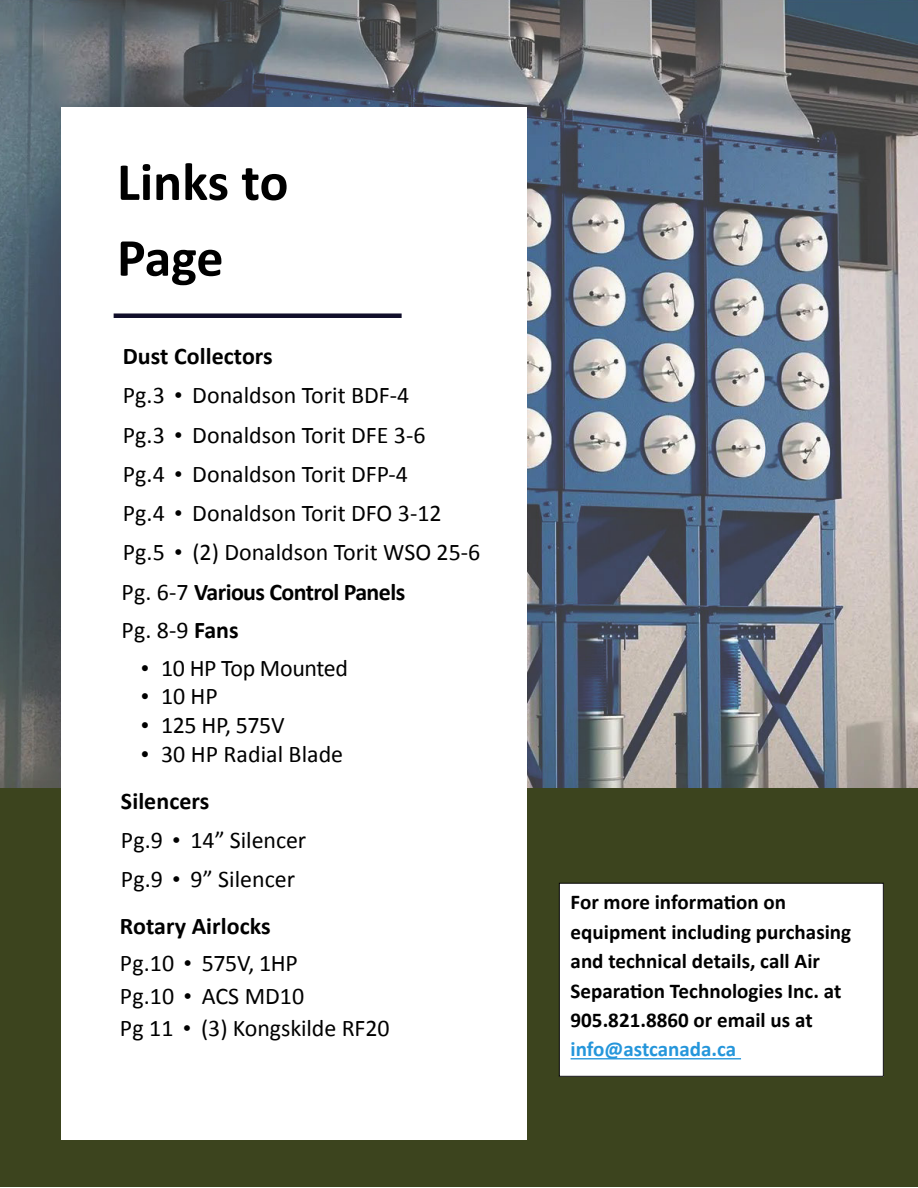
<style>
.page{position:relative;width:918px;height:1188px;background:#fff}
.page>*{position:absolute;margin:0;border:0;box-sizing:border-box;transform-origin:0 0}
.t1{font:700 54px/75.8px "Calibri";letter-spacing:-.005em;color:#000}
.t2{font:24px/39.3px "Calibri";color:#000}
.t3{font:700 24px/37.3px "Calibri";letter-spacing:.005em;color:#000}
.t4{font:700 24px "Calibri";letter-spacing:-.025em;color:#000}
.t5{font:700 21px/29.4px "Calibri";color:#000}
.t6{font:700 21px "Calibri";letter-spacing:-.005em;color:#2596db}
.s1{font-weight:700}
.s2{font-family:"Nimbus Rom D"}
.s3{font-weight:400}
.s4{font-family:"Times New Roman"}
.s5{font-family:"Nimbus Rom D";font-weight:400}
</style>
<div class="page">
<img style="left:0;top:0;width:918px;height:789px">
<div style="left:0;top:789px;width:918px;height:398px;background:#3c441e"></div>
<div style="left:62px;top:107px;width:465px;height:1033px;background:#fff"></div>
<div style="left:114px;top:313px;width:288px;height:5px;background:#100e2a"></div>
<div style="left:559px;top:883px;width:324px;height:193px;background:#fff"></div>
<div style="left:559px;top:883px;width:325px;height:194px;border:1px solid #000"></div>
<hr style="left:571px;top:1058px;width:170px;height:1px;background:#2596db">
<h1 class="t1" style="left:117px;top:142px;width:173px">Links to<br>Page</h1>
<p class="t2" style="left:123px;top:335px;width:320px"><span class="s1">Dust Collectors<br></span>Pg.3 <span class="s2">•</span> Donaldson Torit BDF-4<br>Pg.3 <span class="s2">•</span> Donaldson Torit DFE 3-6<br>Pg.4 <span class="s2">•</span> Donaldson Torit DFP-4<br>Pg.4 <span class="s2">•</span> Donaldson Torit DFO 3-12</p>
<p class="t2" style="left:123px;top:532px;width:359px">Pg.5 <span class="s2">•</span> (2) Donaldson Torit WSO 25-6</p>
<p class="t4" style="left:122px;top:575px;width:285px"><span class="s3">Pg. 6-7</span> Various Control Panels</p>
<p class="t2" style="left:122px;top:609px;width:119px">Pg. 8-9 <span class="s1">Fans</span></p>
<p class="t2" style="left:141px;top:647px;width:209px"><span class="s4">•</span> 10 HP Top Mounted</p>
<p class="t2" style="left:141px;top:676px;width:79px"><span class="s4">•</span> 10 HP</p>
<p class="t2" style="left:141px;top:705px;width:145px"><span class="s4">•</span> 125 HP, 575V</p>
<p class="t2" style="left:141px;top:734px;width:204px"><span class="s4">•</span> 30 HP Radial Blade</p>
<p class="t2" style="left:121px;top:781px;width:187px"><span class="s1">Silencers<br></span>Pg.9 <span class="s2">•</span> 14” Silencer<br>Pg.9 <span class="s2">•</span> 9” Silencer</p>
<p class="t3" style="left:120px;top:907px;width:179px">Rotary Airlocks<br><span class="s3">Pg.10</span> <span class="s5">•</span> <span class="s3">575V, 1HP</span></p>
<p class="t2" style="left:120px;top:979px;width:271px;line-height:32.2px">Pg.10 <span class="s2">•</span> ACS MD10<br>Pg 11 <span class="s2">•</span> (3) Kongskilde RF20</p>
<p class="t5" style="left:571px;top:887px;width:282px">For more information on equipment including purchasing and technical details, call Air<br>Separation Technologies Inc. at<br>905.821.8860 or email us at</p>
<p class="t6" style="left:571px;top:1035px;width:167px">info@astcanada.ca</p>
</div>
